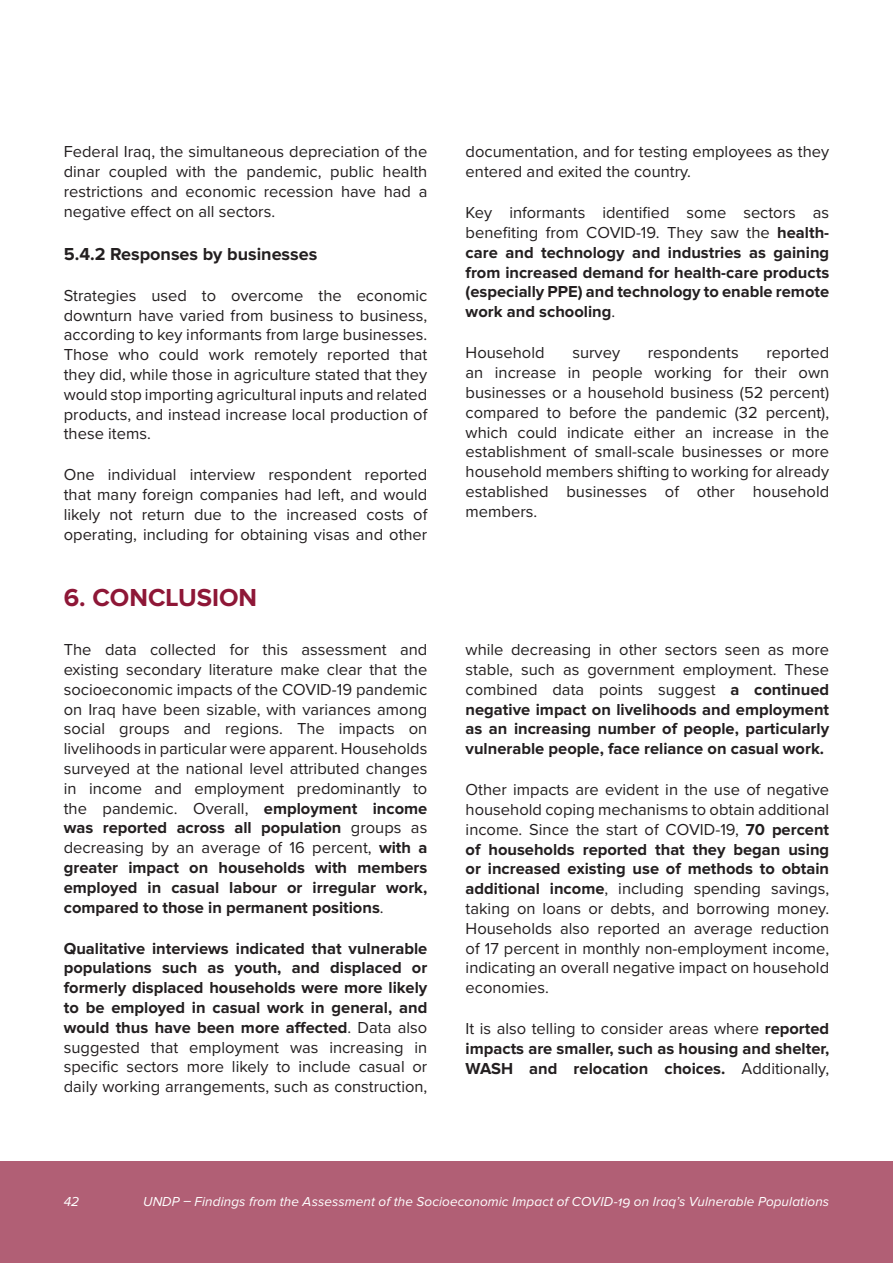
<style>
.page{position:relative;width:893px;height:1263px;background:#fff}
.page>*{position:absolute;margin:0;border:0;box-sizing:border-box;transform-origin:0 0}
.Heading_1{font:700 25.5px "Proxima Nova";color:#8e1737}
.Head_3{font:700 18px "Proxima Nova";color:#231f20}
.Normal__Web{font:16.5px/19.8px "Proxima Nova";color:#231f20;text-align:justify}
.Normal__Web-2{font:700 16.5px/19.8px "Proxima Nova";color:#231f20;text-align:justify}
.t1{font:italic 13.5px "Proxima Nova";letter-spacing:.01em;color:#fff}
.s1{font-weight:700}
.s2{font-weight:400}
</style>
<div class="page">
<div style="left:0;top:1161px;width:893px;height:102px;background:#b15f75"></div>
<p class="Normal__Web" style="left:64px;top:141px;width:365px">Federal Iraq, the simultaneous depreciation of the dinar coupled with the pandemic, public health restrictions and economic recession have had a negative effect on all sectors.</p>
<p class="Head_3" style="left:64px;top:243px;width:255px">5.4.2 Responses by businesses</p>
<p class="Normal__Web" style="left:64px;top:285px;width:365px">Strategies used to overcome the economic downturn have varied from business to business, according to key informants from large businesses.<br>Those who could work remotely reported that they did, while those in agriculture stated that they would stop importing agricultural inputs and related products, and instead increase local production of these items.</p>
<p class="Normal__Web" style="left:64px;top:464px;width:365px">One individual interview respondent reported that many foreign companies had left, and would likely not return due to the increased costs of operating, including for obtaining visas and other</p>
<p class="Heading_1" style="left:64px;top:583px;width:195px">6. CONCLUSION</p>
<p class="Normal__Web" style="left:64px;top:639px;width:365px">The data collected for this assessment and existing secondary literature make clear that the socioeconomic impacts of the COVID-19 pandemic on Iraq have been sizable, with variances among social groups and regions. The impacts on livelihoods in particular were apparent. Households surveyed at the national level attributed changes in income and employment predominantly to the pandemic. Overall, <span class="s1">employment income was reported across all population</span> groups as decreasing by an average of 16 percent, <span class="s1">with a greater impact on households with members employed in casual labour or irregular work, compared to those in permanent positions</span>.</p>
<p class="Normal__Web-2" style="left:64px;top:939px;width:365px">Qualitative interviews indicated that vulnerable populations such as youth, and displaced or formerly displaced households were more likely to be employed in casual work in general, and would thus have been more affected<span class="s2">. Data also suggested that employment was increasing in specific sectors more likely to include casual or daily working arrangements, such as construction,</span></p>
<p class="Normal__Web" style="left:466px;top:141px;width:365px">documentation, and for testing employees as they entered and exited the country.</p>
<p class="Normal__Web-2" style="left:466px;top:203px;width:365px"><span class="s2">Key informants identified some sectors as benefiting from COVID-19. They saw the</span> health&shy;care and technology and industries as gaining from increased demand for health-care products (especially PPE) and technology to enable remote work and schooling<span class="s2">.</span></p>
<p class="Normal__Web" style="left:466px;top:342px;width:80px">Household</p>
<p class="Normal__Web" style="left:572px;top:342px;width:49px">survey</p>
<p class="Normal__Web" style="left:648px;top:342px;width:92px">respondents</p>
<p class="Normal__Web" style="left:466px;top:342px;width:365px;text-indent:301px">reported an increase in people working for their own businesses or a household business (52 percent) compared to before the pandemic (32 percent), which could indicate either an increase in the establishment of small-scale businesses or more household members shifting to working for already established businesses of other household members.</p>
<p class="Normal__Web-2" style="left:466px;top:640px;width:365px"><span class="s2">while decreasing in other sectors seen as more stable, such as government employment. These combined data points suggest</span> a continued negative impact on livelihoods and employment as an increasing number of people, particularly vulnerable people, face reliance on casual work.</p>
<p class="Normal__Web" style="left:466px;top:779px;width:365px">Other impacts are evident in the use of negative household coping mechanisms to obtain additional income. Since the start of COVID-19, <span class="s1">70 percent of households reported that they began using or increased existing use of methods to obtain additional income</span>, including spending savings, taking on loans or debts, and borrowing money.<br>Households also reported an average reduction of 17 percent in monthly non-employment income, indicating an overall negative impact on household economies.</p>
<p class="Normal__Web-2" style="left:466px;top:1019px;width:365px"><span class="s2">It is also telling to consider areas where</span> reported impacts are smaller, such as housing and shelter, WASH and relocation choices. <span class="s2">Additionally,</span></p>
<p class="t1" style="left:64px;top:1195px;width:17px">42</p>
<p class="t1" style="left:143px;top:1195px;width:687px">UNDP – Findings from the Assessment of the Socioeconomic Impact of COVID-19 on Iraq’s Vulnerable Populations</p>
</div>
